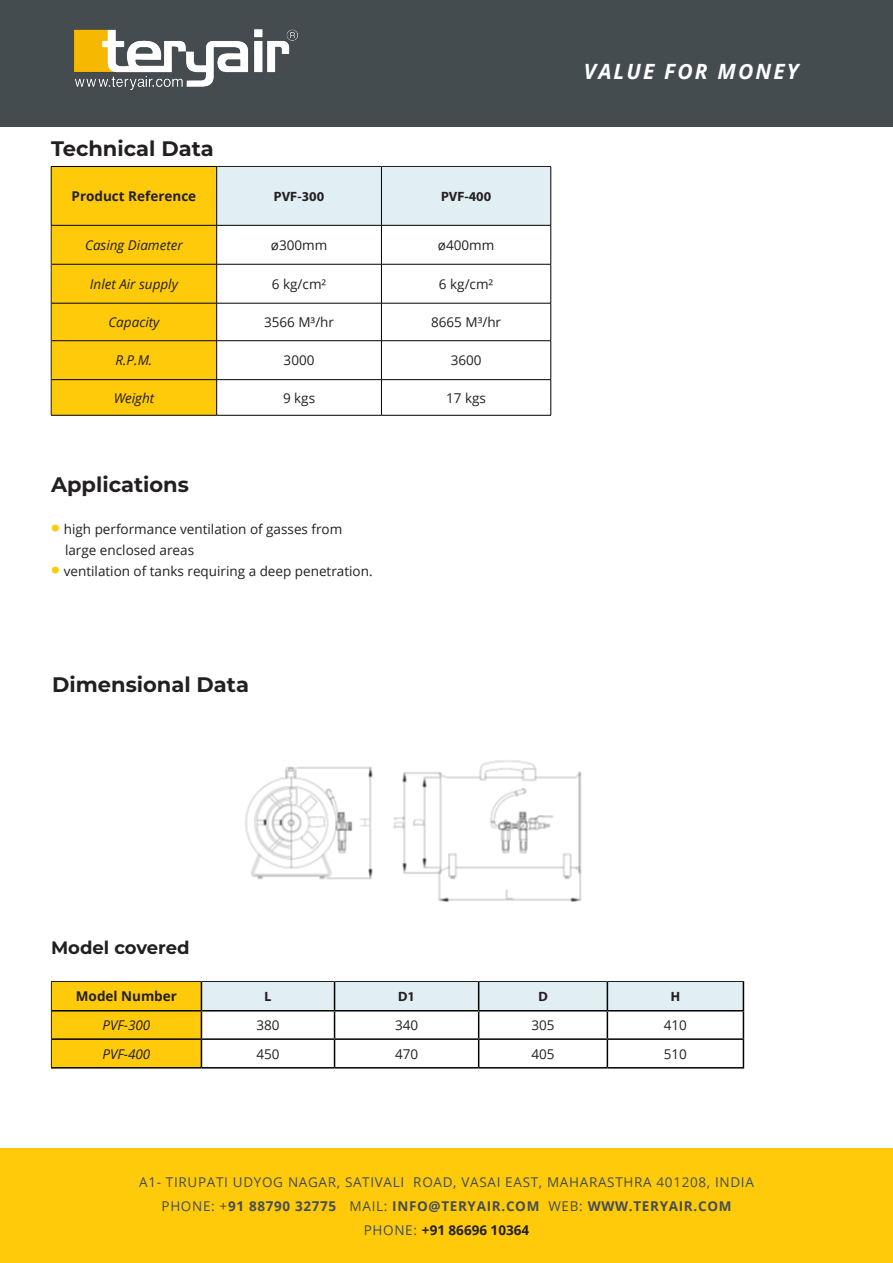
<style>
.page{position:relative;width:893px;height:1263px;background:#fff}
.page>*{position:absolute;margin:0;border:0;box-sizing:border-box;transform-origin:0 0}
.t1{font:700 21px "Montserrat";color:#231f20}
.t2{font:italic 700 21px "Open Sans";letter-spacing:.1em;color:#fff}
.t3{font:700 18px "Montserrat";color:#231f20}
.t4{font:13.5px/21px "Open Sans";color:#231f20}
.t5{font:13.5px/24px "Open Sans";letter-spacing:.05em;color:#454c50;text-align:center}
.t6{font:italic 13.5px "Open Sans";color:#231f20}
.t7{font:700 13.5px "Open Sans";color:#231f20}
.t8{font:700 13.5px "Myriad Pro";color:#231f20}
.s1{font-family:"Montserrat";font-weight:900;font-size:21px;color:#feca0a}
.s2{font-weight:700}
.s3{font-weight:700;color:#231f20}
</style>
<div class="page">
<div style="left:0;top:0;width:893px;height:126px;background:#454c50"></div>
<div style="left:0;top:1148px;width:893px;height:115px;background:#feca0a"></div>
<svg style="left:74px;top:60px;width:1px;height:13px"></svg>
<img style="left:75px;top:30px;width:223px;height:60px">
<svg style="left:52px;top:167px;width:499px;height:248px"></svg>
<hr style="left:51px;top:166px;width:166px;height:1px;background:#000">
<hr style="left:51px;top:167px;width:1px;height:58px;background:#000">
<hr style="left:216px;top:167px;width:1px;height:58px;background:#000">
<hr style="left:381px;top:167px;width:1px;height:58px;background:#000">
<hr style="left:551px;top:167px;width:1px;height:58px;background:#000">
<hr style="left:51px;top:225px;width:166px;height:1px;background:#000">
<hr style="left:217px;top:225px;width:164px;height:1px;background:#000">
<hr style="left:216px;top:225px;width:1px;height:39px;background:#000">
<hr style="left:381px;top:225px;width:170px;height:1px;background:#000">
<hr style="left:381px;top:225px;width:1px;height:39px;background:#000">
<hr style="left:551px;top:225px;width:1px;height:39px;background:#000">
<hr style="left:51px;top:264px;width:166px;height:1px;background:#000">
<hr style="left:217px;top:264px;width:164px;height:1px;background:#000">
<hr style="left:216px;top:264px;width:1px;height:39px;background:#000">
<hr style="left:381px;top:264px;width:170px;height:1px;background:#000">
<hr style="left:381px;top:264px;width:1px;height:39px;background:#000">
<hr style="left:551px;top:264px;width:1px;height:39px;background:#000">
<hr style="left:51px;top:303px;width:166px;height:1px;background:#000">
<hr style="left:217px;top:303px;width:164px;height:1px;background:#000">
<hr style="left:216px;top:303px;width:1px;height:37px;background:#000">
<hr style="left:381px;top:303px;width:170px;height:1px;background:#000">
<hr style="left:381px;top:303px;width:1px;height:37px;background:#000">
<hr style="left:551px;top:303px;width:1px;height:37px;background:#000">
<hr style="left:51px;top:340px;width:166px;height:1px;background:#000">
<hr style="left:217px;top:340px;width:164px;height:1px;background:#000">
<hr style="left:216px;top:341px;width:1px;height:38px;background:#000">
<hr style="left:381px;top:340px;width:170px;height:1px;background:#000">
<hr style="left:381px;top:341px;width:1px;height:38px;background:#000">
<hr style="left:551px;top:341px;width:1px;height:38px;background:#000">
<hr style="left:51px;top:379px;width:166px;height:1px;background:#000">
<hr style="left:217px;top:379px;width:164px;height:1px;background:#000">
<hr style="left:216px;top:380px;width:1px;height:35px;background:#000">
<hr style="left:381px;top:379px;width:170px;height:1px;background:#000">
<hr style="left:381px;top:380px;width:1px;height:35px;background:#000">
<hr style="left:551px;top:380px;width:1px;height:35px;background:#000">
<hr style="left:51px;top:415px;width:166px;height:1px;background:#000">
<hr style="left:217px;top:415px;width:164px;height:1px;background:#000">
<hr style="left:381px;top:415px;width:170px;height:1px;background:#000">
<hr style="left:217px;top:166px;width:164px;height:1px;background:#231f20">
<hr style="left:381px;top:166px;width:170px;height:1px;background:#231f20">
<hr style="left:51px;top:225px;width:1px;height:39px;background:#231f20">
<hr style="left:51px;top:264px;width:1px;height:39px;background:#231f20">
<hr style="left:51px;top:303px;width:1px;height:38px;background:#231f20">
<hr style="left:51px;top:341px;width:1px;height:39px;background:#231f20">
<hr style="left:51px;top:380px;width:1px;height:35px;background:#231f20">
<img style="left:245px;top:760px;width:337px;height:142px">
<hr style="left:51px;top:1067px;width:150px;height:1px;background:#000">
<hr style="left:201px;top:1067px;width:134px;height:1px;background:#000">
<hr style="left:335px;top:1067px;width:144px;height:1px;background:#000">
<hr style="left:479px;top:1067px;width:128px;height:1px;background:#000">
<hr style="left:607px;top:1067px;width:137px;height:1px;background:#000">
<svg style="left:51px;top:981px;width:693px;height:86px"></svg>
<h1 class="t1" style="left:51px;top:133px;width:164px">Technical Data</h1>
<p class="t7" style="left:72px;top:187px;width:126px">Product Reference</p>
<p class="t8" style="left:274px;top:188px;width:52px">PVF-300</p>
<p class="t8" style="left:441px;top:188px;width:52px">PVF-400</p>
<p class="t6" style="left:85px;top:236px;width:99px">Casing Diameter</p>
<p class="t4" style="left:271px;top:234px;width:58px">ø300mm</p>
<p class="t4" style="left:438px;top:234px;width:58px">ø400mm</p>
<p class="t6" style="left:90px;top:275px;width:90px">Inlet Air supply</p>
<p class="t4" style="left:272px;top:273px;width:56px">6 kg/cm²</p>
<p class="t4" style="left:439px;top:273px;width:56px">6 kg/cm²</p>
<p class="t6" style="left:108px;top:313px;width:53px">Capacity</p>
<p class="t4" style="left:264px;top:311px;width:72px">3566 M³/hr</p>
<p class="t4" style="left:431px;top:311px;width:72px">8665 M³/hr</p>
<p class="t6" style="left:116px;top:351px;width:38px">R.P.M.</p>
<p class="t4" style="left:284px;top:350px;width:32px">3000</p>
<p class="t4" style="left:451px;top:350px;width:32px">3600</p>
<p class="t6" style="left:114px;top:388px;width:42px">Weight</p>
<p class="t4" style="left:283px;top:387px;width:34px">9 kgs</p>
<p class="t4" style="left:446px;top:387px;width:41px">17 kgs</p>
<h1 class="t1" style="left:51px;top:469px;width:139px">Applications</h1>
<p class="t4" style="left:65px;top:518px;width:279px;text-indent:-14px"><span class="s1">•</span> high performance ventilation of gasses from large enclosed areas</p>
<p class="t4" style="left:51px;top:560px;width:323px"><span class="s1">•</span> ventilation of tanks requiring a deep penetration.</p>
<h1 class="t1" style="left:52px;top:669px;width:198px">Dimensional Data</h1>
<h1 class="t2" style="left:584px;top:57px;width:216px">VALUE FOR MONEY</h1>
<h2 class="t3" style="left:51px;top:935px;width:140px">Model covered</h2>
<p class="t7" style="left:76px;top:987px;width:102px">Model Number</p>
<p class="t8" style="left:265px;top:988px;width:8px">L</p>
<p class="t8" style="left:398px;top:988px;width:18px">D1</p>
<p class="t8" style="left:538px;top:988px;width:11px">D</p>
<p class="t8" style="left:671px;top:988px;width:11px">H</p>
<p class="t6" style="left:102px;top:1016px;width:49px">PVF-300</p>
<p class="t4" style="left:256px;top:1014px;width:25px">380</p>
<p class="t4" style="left:395px;top:1014px;width:25px">340</p>
<p class="t4" style="left:531px;top:1014px;width:25px">305</p>
<p class="t4" style="left:664px;top:1014px;width:25px">410</p>
<p class="t6" style="left:102px;top:1044px;width:49px">PVF-400</p>
<p class="t4" style="left:256px;top:1043px;width:25px">450</p>
<p class="t4" style="left:395px;top:1043px;width:25px">470</p>
<p class="t4" style="left:531px;top:1043px;width:25px">405</p>
<p class="t4" style="left:664px;top:1043px;width:25px">510</p>
<p class="t5" style="left:139px;top:1169px;width:616px">A1- TIRUPATI UDYOG NAGAR, SATIVALI ROAD, VASAI EAST, MAHARASTHRA 401208, INDIA<br>PHONE: +<span class="s2">91 88790 32775</span> MAIL: <span class="s2">INFO@TERYAIR.COM</span> WEB: <span class="s2">WWW.TERYAIR.COM<br></span>PHONE: <span class="s3">+91 86696 10364</span></p>
</div>
